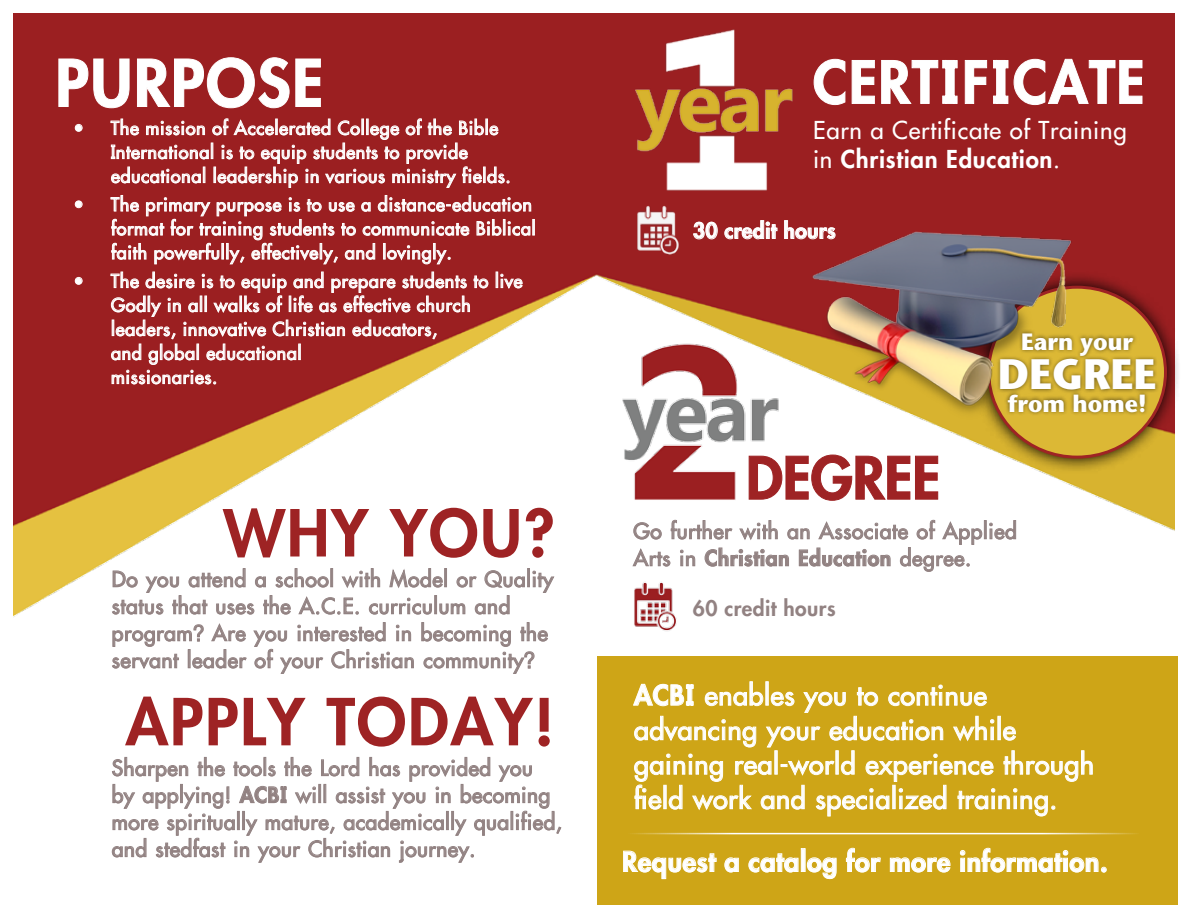
<style>
.page{position:relative;width:1188px;height:918px;background:#fff}
.page>*{position:absolute;margin:0;border:0;box-sizing:border-box;transform-origin:0 0}
.t1{font:800 63px "Ace Futura NEW";letter-spacing:.03em;color:#9e2324}
.t2{font:800 63px "Ace Futura NEW";letter-spacing:.03em;color:#fff}
.t3{font:800 57px "Ace Futura NEW";letter-spacing:.03em;color:#fff}
.t4{font:800 57px "Ace Futura NEW";color:#9e2324}
.t5{font:700 42.6px "Stone Sans Std";color:#fff}
.t6{font:27px/34.5px "Ace Futura NEW";letter-spacing:.02em;color:#fff}
.t7{font:800 27px "Ace Futura NEW";letter-spacing:.02em;color:#fff}
.t8{font:24px/28.8px "Ace Futura NEW";letter-spacing:.03em;color:#fff}
.t9{font:700 23.7px "Stone Sans Std";color:#fff}
.t10{font:21px/27px "Ace Futura NEW";letter-spacing:.03em;color:#928282}
.t11{font:800 21px "Ace Futura NEW";letter-spacing:.02em;color:#928282}
.t12{font:800 21px "Ace Futura NEW";letter-spacing:.02em;color:#fff}
.t13{font:18px/24px "Ace Futura NEW";letter-spacing:.04em;color:#fff}
.s1{font-weight:800}
</style>
<div class="page">
<img style="left:14px;top:14px;width:1160px;height:743px">
<svg style="left:972px;top:271px;width:206px;height:202px;background:#b57844"></svg>
<div style="left:989px;top:287px;width:177px;height:170px;background:#dcb835;border-radius:50%"></div>
<img style="left:794px;top:217px;width:301px;height:205px">
<div style="left:996px;top:329px;width:164px;height:87px;background:#000;opacity:.55"></div>
<img style="left:622px;top:574px;width:65px;height:65px">
<svg style="left:58px;top:58px;width:72px;height:51px;background:#a63839"></svg>
<svg style="left:137px;top:57px;width:184px;height:52px;background:#a6383a"></svg>
<svg style="left:75px;top:124px;width:8px;height:8px"></svg>
<svg style="left:110px;top:118px;width:399px;height:70px;background:#ae4a4b"></svg>
<svg style="left:75px;top:200px;width:8px;height:8px"></svg>
<svg style="left:110px;top:195px;width:424px;height:70px;background:#ad484a"></svg>
<svg style="left:75px;top:277px;width:8px;height:8px"></svg>
<svg style="left:496px;top:272px;width:27px;height:17px"></svg>
<svg style="left:110px;top:271px;width:379px;height:114px;background:#b3554e"></svg>
<svg style="left:112px;top:568px;width:442px;height:47px"></svg>
<svg style="left:112px;top:624px;width:135px;height:45px"></svg>
<svg style="left:253px;top:622px;width:161px;height:52px"></svg>
<svg style="left:421px;top:622px;width:127px;height:52px"></svg>
<svg style="left:112px;top:757px;width:450px;height:106px"></svg>
<svg style="left:693px;top:222px;width:25px;height:17px"></svg>
<svg style="left:725px;top:220px;width:52px;height:19px"></svg>
<svg style="left:784px;top:220px;width:51px;height:19px"></svg>
<img style="left:624px;top:205px;width:64px;height:55px">
<img style="left:607px;top:15px;width:198px;height:190px">
<svg style="left:813px;top:59px;width:62px;height:46px;background:#a73b3c"></svg>
<svg style="left:881px;top:60px;width:77px;height:44px;background:#aa4243"></svg>
<svg style="left:965px;top:60px;width:22px;height:44px"></svg>
<svg style="left:993px;top:59px;width:150px;height:46px;background:#a73b3d"></svg>
<svg style="left:632px;top:520px;width:384px;height:52px"></svg>
<img style="left:594px;top:324px;width:198px;height:189px">
<svg style="left:748px;top:454px;width:190px;height:47px"></svg>
<div style="left:597px;top:656px;width:581px;height:248px;background:#cea517"></div>
<svg style="left:623px;top:850px;width:94px;height:29px"></svg>
<svg style="left:724px;top:857px;width:15px;height:16px"></svg>
<svg style="left:748px;top:853px;width:51px;height:20px"></svg>
<div style="left:801px;top:849px;width:4px;height:23px;border:1px solid #fff"></div>
<svg style="left:807px;top:857px;width:30px;height:22px"></svg>
<svg style="left:846px;top:848px;width:35px;height:25px"></svg>
<svg style="left:890px;top:857px;width:61px;height:16px"></svg>
<svg style="left:960px;top:848px;width:147px;height:25px"></svg>
<svg style="left:633px;top:681px;width:460px;height:136px"></svg>
<hr style="left:626px;top:833px;width:513px;height:1px;background:#fff">
<h1 class="t2" style="left:56px;top:41px;width:269px">PURPOSE</h1>
<p class="t13" style="left:111px;top:116px;width:401px;text-indent:-38px">• The mission of Accelerated College of the Bible<br>International is to equip students to provide educational leadership in various ministry fields.</p>
<p class="t13" style="left:111px;top:192px;width:426px;text-indent:-38px">• The primary purpose is to use a distance-education format for training students to communicate Biblical faith powerfully, effectively, and lovingly.</p>
<p class="t13" style="left:111px;top:269px;width:413px;text-indent:-38px">• The desire is to equip and prepare students to live Godly in all walks of life as effective church leaders, innovative Christian educators,<br>and global educational<br>missionaries.</p>
<h1 class="t1" style="left:223px;top:491px;width:332px">WHY YOU?</h1>
<p class="t10" style="left:112px;top:565px;width:443px">Do you attend a school with Model or Quality status that uses the A.C.E. curriculum and program? Are you interested in becoming the servant leader of your Christian community?</p>
<h1 class="t1" style="left:126px;top:680px;width:430px">APPLY TODAY!</h1>
<p class="t10" style="left:112px;top:754px;width:452px">Sharpen the tools the Lord has provided you<br>by applying! <span class="s1">ACBI</span> will assist you in becoming more spiritually mature, academically qualified, and stedfast in your Christian journey.</p>
<h2 class="t3" style="left:813px;top:44px;width:333px">CERTIFICATE</h2>
<h3 class="t8" style="left:813px;top:115px;width:315px">Earn a Certificate of Training in <span class="s1">Christian Education</span>.</h3>
<p class="t12" style="left:693px;top:217px;width:144px">30 credit hours</p>
<h2 class="t4" style="left:746px;top:440px;width:196px">DEGREE</h2>
<h3 class="t9" style="left:1021px;top:328px;width:114px">Earn your</h3>
<h3 class="t5" style="left:998px;top:349px;width:160px">DEGREE</h3>
<h3 class="t9" style="left:1008px;top:389px;width:140px">from home!</h3>
<p class="t10" style="left:633px;top:517px;width:385px">Go further with an Associate of Applied<br>Arts in <span class="s1">Christian Education</span> degree.</p>
<p class="t11" style="left:693px;top:594px;width:144px">60 credit hours</p>
<h3 class="t6" style="left:634px;top:678px;width:462px"><span class="s1">ACBI</span> enables you to continue advancing your education while gaining real-world experience through field work and specialized training.</h3>
<h3 class="t7" style="left:622px;top:844px;width:487px">Request a catalog for more information.</h3>
</div>
